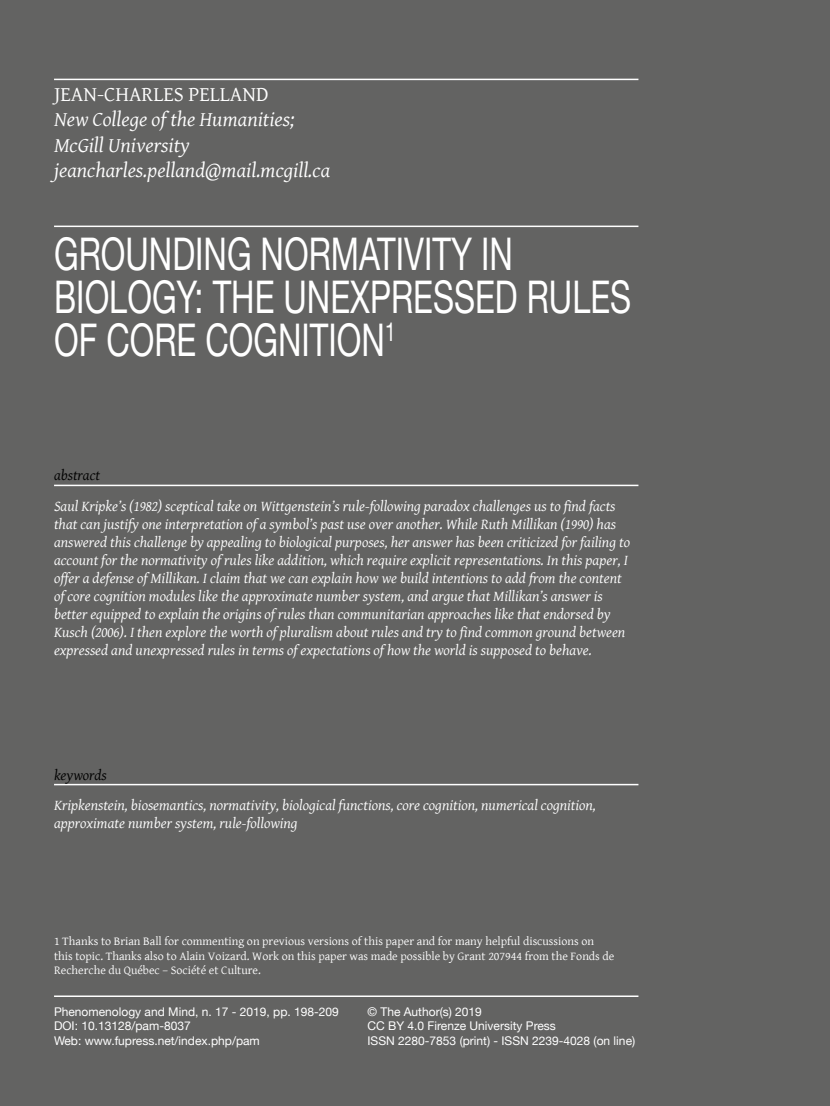
<style>
.page{position:relative;width:830px;height:1106px;background:#fff}
.page>*{position:absolute;margin:0;border:0;box-sizing:border-box;transform-origin:0 0}
.t1{font:45px/43.2px "Helvetica Neue";color:#fff;scale:.72 1}
.t2{font:italic 21px/25.2px "Gentium Basic";color:#fff}
.t3{font:21px "Gentium Basic";color:#fff}
.t4{font:italic 15px/18px "Gentium Basic";color:#fff}
.t5{font:italic 15px "Gentium Basic";color:#000}
.t6{font:12px/14.4px "Gentium Basic";color:#fff}
.t7{font:12px/14.4px "Helvetica Neue";color:#fff}
</style>
<div class="page">
<div style="left:0;top:0;width:829px;height:1106px;background:#636362"></div>
<hr style="left:54px;top:79px;width:584px;height:1px;background:#fff">
<hr style="left:54px;top:995px;width:584px;height:2px;background:#fff">
<hr style="left:54px;top:225px;width:584px;height:2px;background:#fff">
<hr style="left:54px;top:484px;width:584px;height:2px;background:#fff">
<hr style="left:54px;top:784px;width:584px;height:1px;background:#fff">
<h2 class="t3" style="left:54px;top:79px;width:216px">JEAN-CHARLES PELLAND</h2>
<h2 class="t2" style="left:54px;top:106px;width:277px">New College of the Humanities;<br>McGill University jeancharles.pelland@mail.mcgill.ca</h2>
<h1 class="t1" style="left:54px;top:234px;width:802px">GROUNDING NORMATIVITY IN<br>BIOLOGY: THE UNEXPRESSED RULES<br>OF CORE COGNITION<sup>1</sup></h1>
<p class="t5" style="left:54px;top:464px;width:48px">abstract</p>
<p class="t4" style="left:54px;top:497px;width:577px">Saul Kripke’s (1982) sceptical take on Wittgenstein’s rule-following paradox challenges us to find facts that can justify one interpretation of a symbol’s past use over another. While Ruth Millikan (1990) has answered this challenge by appealing to biological purposes, her answer has been criticized for failing to account for the normativity of rules like addition, which require explicit representations. In this paper, I offer a defense of Millikan. I claim that we can explain how we build intentions to add from the content of core cognition modules like the approximate number system, and argue that Millikan’s answer is better equipped to explain the origins of rules than communitarian approaches like that endorsed by Kusch (2006). I then explore the worth of pluralism about rules and try to find common ground between expressed and unexpressed rules in terms of expectations of how the world is supposed to behave.</p>
<p class="t5" style="left:54px;top:763px;width:54px">keywords</p>
<p class="t4" style="left:54px;top:796px;width:543px">Kripkenstein, biosemantics, normativity, biological functions, core cognition, numerical cognition, approximate number system, rule-following</p>
<p class="t6" style="left:54px;top:933px;width:561px">1 Thanks to Brian Ball for commenting on previous versions of this paper and for many helpful discussions on this topic. Thanks also to Alain Voizard. Work on this paper was made possible by Grant 207944 from the Fonds de<br>Recherche du Québec – Société et Culture.</p>
<p class="t7" style="left:54px;top:1005px;width:286px">Phenomenology and Mind, n. 17 - 2019, pp. 198-209<br>DOI: 10.13128/pam-8037<br>Web: www.fupress.net/index.php/pam</p>
<p class="t7" style="left:367px;top:1005px;width:269px">© The Author(s) 2019<br>CC BY 4.0 Firenze University Press<br>ISSN 2280-7853 (print) - ISSN 2239-4028 (on line)</p>
</div>
